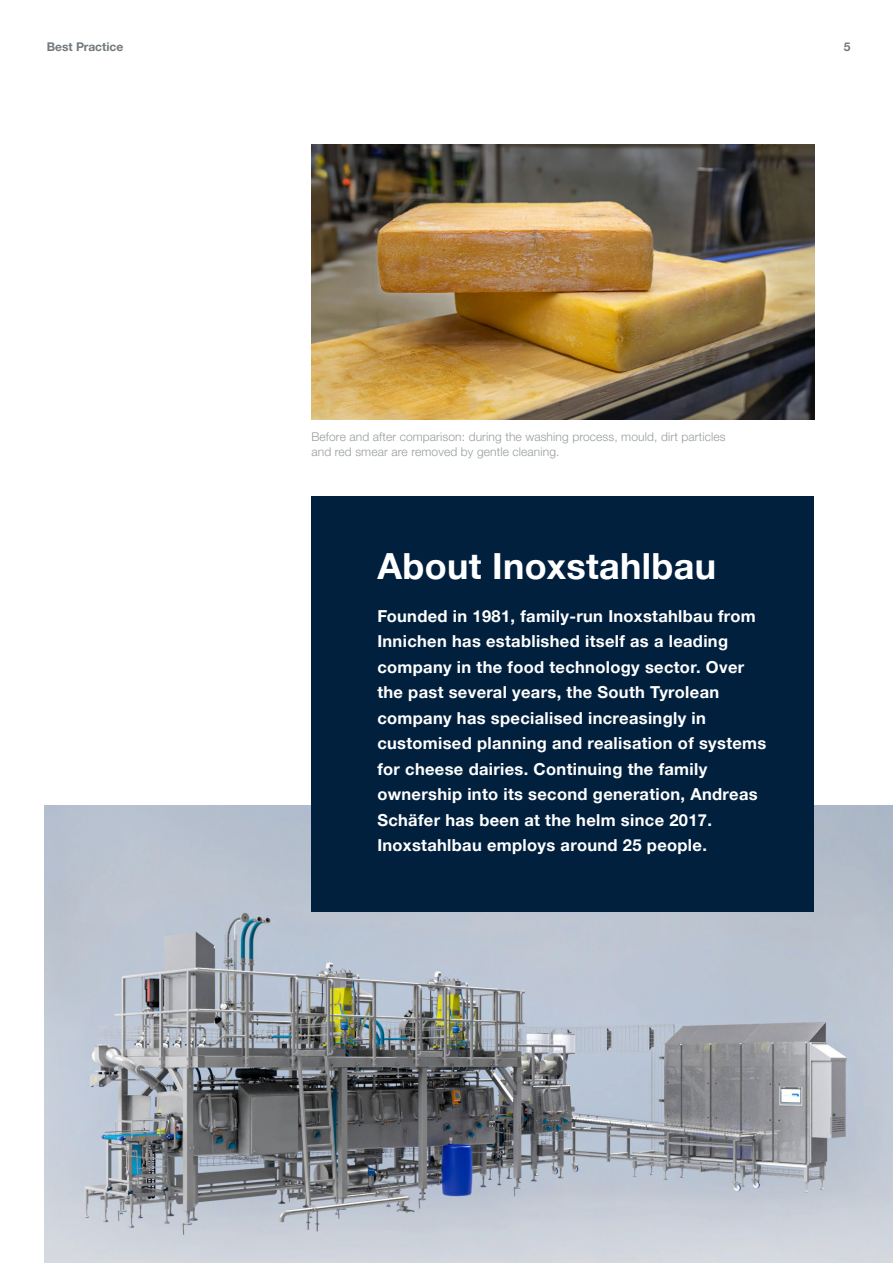
<style>
.page{position:relative;width:893px;height:1263px;background:#fff}
.page>*{position:absolute;margin:0;border:0;box-sizing:border-box;transform-origin:0 0}
.t1{font:700 36px "Helvetica Neue LTW1 G";letter-spacing:.01em;color:#fff}
.t2{font:700 16.5px/25.5px "Helvetica Neue LTW1 G";letter-spacing:.02em;color:#fff}
.t3{font:300 12px/15px "Helvetica Neue LTW1 G";letter-spacing:.01em;color:#979da0}
.t4{font:700 12px "Helvetica Neue LTW1 G";color:#73797d}
</style>
<div class="page">
<img style="left:45px;top:805px;width:848px;height:458px">
<img style="left:311px;top:145px;width:503px;height:275px">
<div style="left:311px;top:496px;width:503px;height:416px;background:#00203e"></div>
<p class="t4" style="left:47px;top:39px;width:78px">Best Practice</p>
<p class="t4" style="left:844px;top:39px;width:8px">5</p>
<p class="t3" style="left:311px;top:429px;width:416px">Before and after comparison: during the washing process, mould, dirt particles and red smear are removed by gentle cleaning.</p>
<h1 class="t1" style="left:377px;top:544px;width:340px">About Inoxstahlbau</h1>
<p class="t2" style="left:377px;top:603px;width:391px">Founded in 1981, family-run Inoxstahlbau from Innichen has established itself as a leading company in the food technology sector. Over the past several years, the South Tyrolean company has specialised increasingly in customised planning and realisation of systems for cheese dairies. Continuing the family ownership into its second generation, Andreas Schäfer has been at the helm since 2017.<br>Inoxstahlbau employs around 25 people.</p>
</div>
